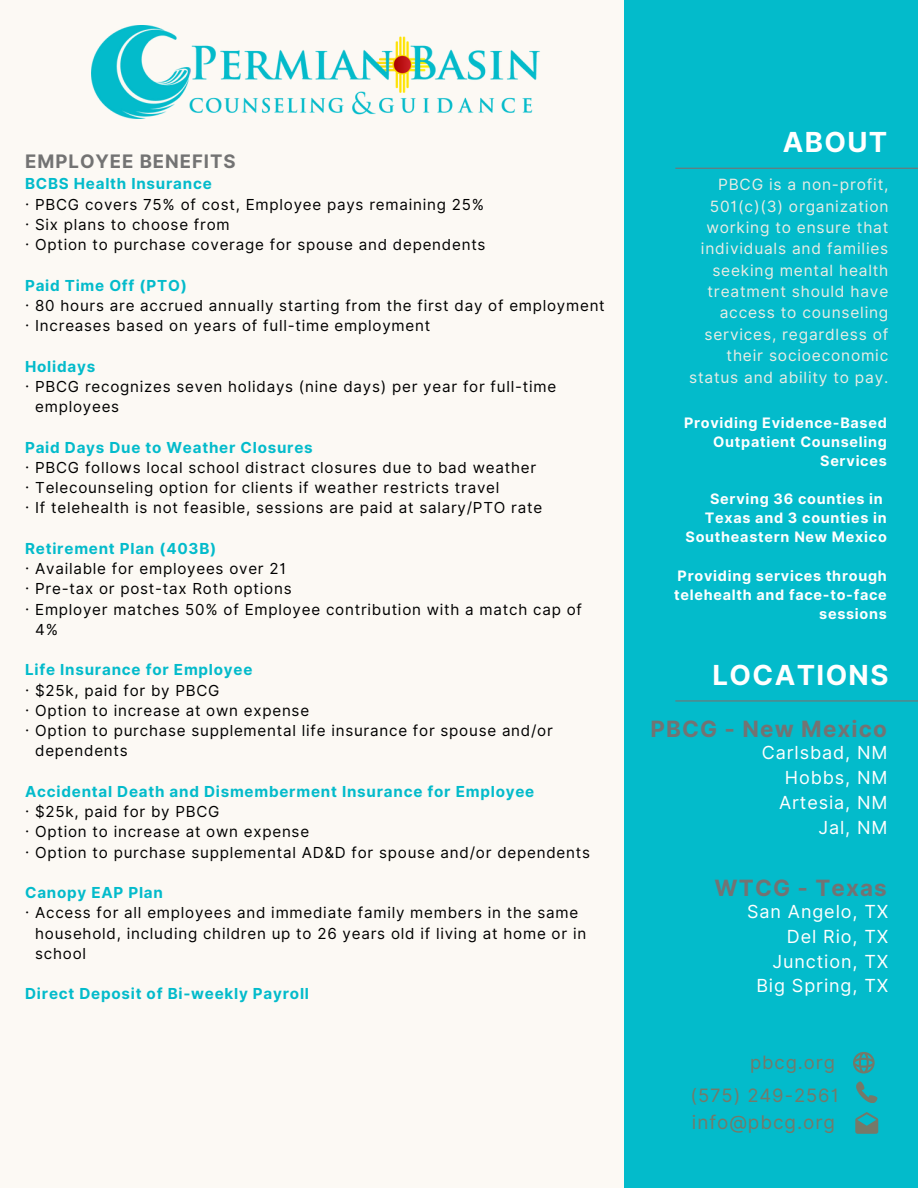
<style>
.page{position:relative;width:918px;height:1188px;background:#fcf9f4}
.page>*{position:absolute;margin:0;border:0;box-sizing:border-box;transform-origin:0 0}
.t1{font:700 27.6px "Inter";letter-spacing:.05em;color:#fff}
.t2{font:700 22.5px "Inter";letter-spacing:.05em;color:#737373}
.t3{font:18.9px "Inter";letter-spacing:.05em;color:#757969}
.t4{font:700 18.6px "Inter";letter-spacing:.05em;color:#737373}
.t5{font:18.45px "Inter";letter-spacing:.05em;color:#757969}
.t6{font:18px/24.8px "Inter";letter-spacing:.05em;color:#fff;text-align:right}
.t7{font:15.45px/21.3px "Inter";letter-spacing:.05em;color:#ebede5;text-align:right}
.t8{font:15.15px "Inter";letter-spacing:.05em;color:#000}
.t9{font:700 15.15px "Inter";letter-spacing:.05em;color:#03bbcb}
.t10{font:700 14.4px/19.2px "Inter";letter-spacing:.05em;color:#fff;text-align:right}
</style>
<div class="page">
<div style="left:625px;top:0;width:293px;height:1188px;background:#03bbcb"></div>
<svg style="left:853px;top:1052px;width:21px;height:21px"></svg>
<svg style="left:855px;top:1112px;width:23px;height:22px"></svg>
<svg style="left:856px;top:1081px;width:21px;height:22px"></svg>
<hr style="left:675px;top:700px;width:243px;height:2px;background:#737373">
<hr style="left:675px;top:168px;width:243px;height:1px;background:#737373">
<img style="left:92px;top:26px;width:448px;height:93px">
<h3 class="t4" style="left:25px;top:150px;width:212px">EMPLOYEE BENEFITS</h3>
<h3 class="t9" style="left:25px;top:175px;width:188px">BCBS Health Insurance</h3>
<h3 class="t8" style="left:25px;top:195px;width:460px">· PBCG covers 75% of cost, Employee pays remaining 25%</h3>
<p class="t8" style="left:25px;top:215px;width:206px">· Six plans to choose from</p>
<p class="t8" style="left:25px;top:235px;width:462px">· Option to purchase coverage for spouse and dependents</p>
<p class="t9" style="left:25px;top:276px;width:163px">Paid Time Off (PTO)</p>
<p class="t8" style="left:25px;top:296px;width:581px">· 80 hours are accrued annually starting from the first day of employment</p>
<p class="t8" style="left:25px;top:316px;width:407px">· Increases based on years of full-time employment</p>
<p class="t9" style="left:25px;top:357px;width:72px">Holidays</p>
<p class="t8" style="left:25px;top:377px;width:533px">· PBCG recognizes seven holidays (nine days) per year for full-time</p>
<p class="t8" style="left:35px;top:397px;width:86px">employees</p>
<p class="t9" style="left:25px;top:438px;width:289px">Paid Days Due to Weather Closures</p>
<p class="t8" style="left:25px;top:458px;width:512px">· PBCG follows local school distract closures due to bad weather</p>
<p class="t8" style="left:25px;top:478px;width:476px">· Telecounseling option for clients if weather restricts travel</p>
<p class="t8" style="left:25px;top:499px;width:519px">· If telehealth is not feasible, sessions are paid at salary/PTO rate</p>
<p class="t9" style="left:25px;top:539px;width:193px">Retirement Plan (403B)</p>
<p class="t8" style="left:25px;top:559px;width:263px">· Available for employees over 21</p>
<p class="t8" style="left:25px;top:580px;width:268px">· Pre-tax or post-tax Roth options</p>
<p class="t8" style="left:25px;top:600px;width:558px">· Employer matches 50% of Employee contribution with a match cap of</p>
<p class="t8" style="left:35px;top:620px;width:24px">4%</p>
<p class="t9" style="left:25px;top:661px;width:229px">Life Insurance for Employee</p>
<p class="t8" style="left:25px;top:681px;width:196px">· $25k, paid for by PBCG</p>
<p class="t8" style="left:25px;top:701px;width:286px">· Option to increase at own expense</p>
<p class="t8" style="left:25px;top:721px;width:529px">· Option to purchase supplemental life insurance for spouse and/or</p>
<p class="t8" style="left:35px;top:742px;width:94px">dependents</p>
<p class="t9" style="left:25px;top:782px;width:511px">Accidental Death and Dismemberment Insurance for Employee</p>
<p class="t8" style="left:25px;top:802px;width:196px">· $25k, paid for by PBCG</p>
<p class="t8" style="left:25px;top:823px;width:286px">· Option to increase at own expense</p>
<p class="t8" style="left:25px;top:843px;width:566px">· Option to purchase supplemental AD&amp;D for spouse and/or dependents</p>
<p class="t9" style="left:25px;top:883px;width:139px">Canopy EAP Plan</p>
<p class="t8" style="left:25px;top:904px;width:555px">· Access for all employees and immediate family members in the same</p>
<p class="t8" style="left:35px;top:924px;width:553px">household, including children up to 26 years old if living at home or in</p>
<p class="t8" style="left:35px;top:944px;width:52px">school</p>
<p class="t9" style="left:25px;top:985px;width:285px">Direct Deposit of Bi-weekly Payroll</p>
<p class="t1" style="left:783px;top:126px;width:106px">ABOUT</p>
<h4 class="t7" style="left:689px;top:174px;width:201px">PBCG is a non-profit,<br>501(c)(3) organization working to ensure that individuals and families seeking mental health treatment should have access to counseling services, regardless of their socioeconomic status and ability to pay.</h4>
<p class="t10" style="left:684px;top:413px;width:204px">Providing Evidence-Based<br>Outpatient Counseling<br>Services</p>
<h2 class="t10" style="left:710px;top:489px;width:174px">Serving 36 counties in</h2>
<h3 class="t10" style="left:686px;top:508px;width:203px">Texas and 3 counties in<br>Southeastern New Mexico</h3>
<h2 class="t10" style="left:674px;top:566px;width:214px">Providing services through telehealth and face-to-face sessions</h2>
<h1 class="t1" style="left:713px;top:658px;width:177px">LOCATIONS</h1>
<p class="t2" style="left:650px;top:715px;width:238px">PBCG - New Mexico</p>
<p class="t6" style="left:762px;top:740px;width:128px">Carlsbad, NM<br>Hobbs, NM<br>Artesia, NM<br>Jal, NM</p>
<h4 class="t2" style="left:715px;top:874px;width:174px">WTCG - Texas</h4>
<h1 class="t6" style="left:747px;top:899px;width:143px">San Angelo, TX<br>Del Rio, TX<br>Junction, TX<br>Big Spring, TX</h1>
<p class="t5" style="left:750px;top:1051px;width:86px">pbcg.org</p>
<h4 class="t5" style="left:690px;top:1084px;width:150px">(575) 249-2561</h4>
<p class="t3" style="left:692px;top:1111px;width:145px">info@pbcg.org</p>
</div>
